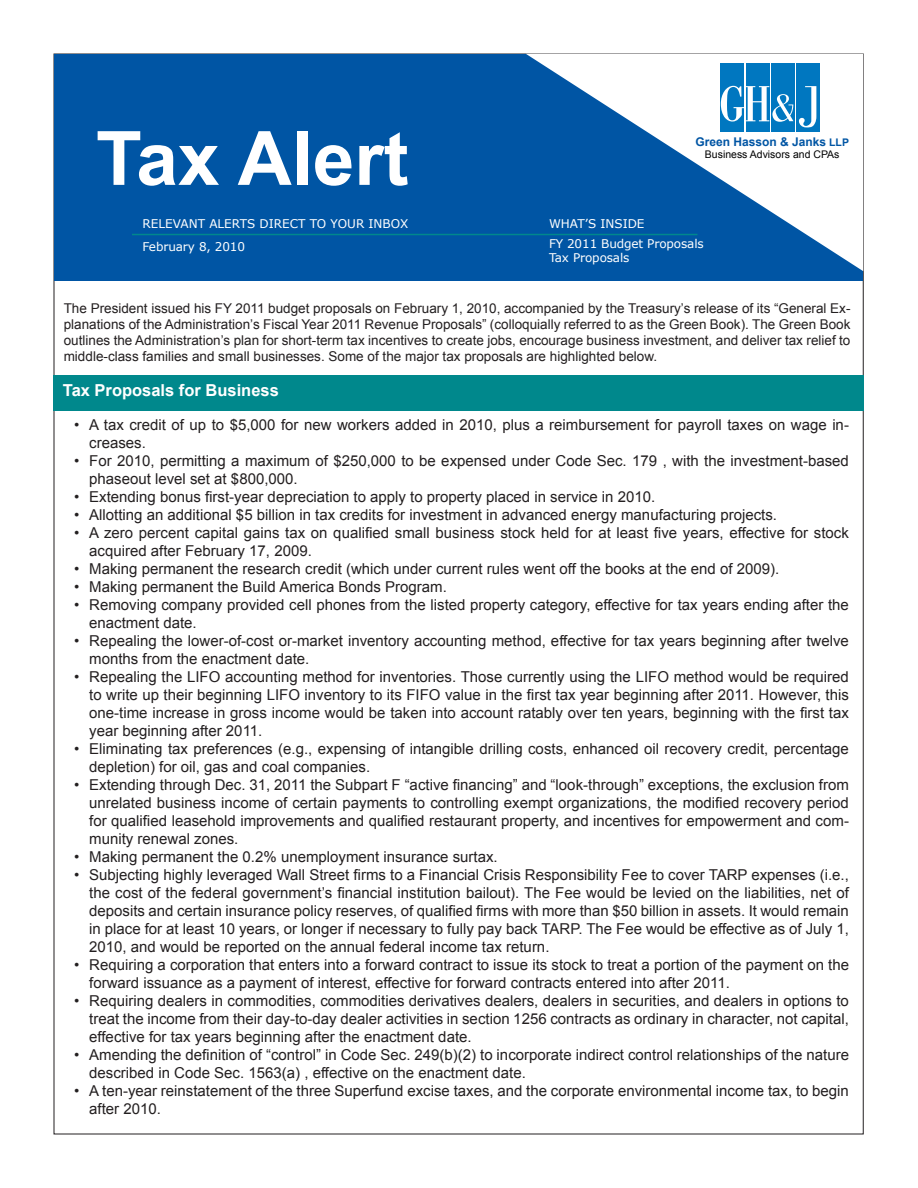
<style>
.page{position:relative;width:918px;height:1188px;background:#fff}
.page>*{position:absolute;margin:0;border:0;box-sizing:border-box;transform-origin:0 0}
.t1{font:700 75px "Arial";color:#fff}
.t2{font:700 16.5px "Arial";color:#fff}
.t3{font:15px/18px "Arial";color:#231f20}
.t4{font:13.5px/16.2px "Arial";color:#231f20;text-align:justify}
.t5{font:12px "Verdana";letter-spacing:-.01em;color:#fff}
.t6{font:700 12px "Arial";color:#0055a4}
.t7{font:10.5px "Arial";color:#000}
.s1{font-size:10.5px}
</style>
<div class="page">
<div style="left:55px;top:54px;width:808px;height:226px;background:#0055a4"></div>
<div style="left:54px;top:375px;width:810px;height:36px;background:#00888c"></div>
<hr style="left:132px;top:234px;width:566px;height:1px;background:#00888c">
<svg style="left:526px;top:54px;width:337px;height:217px"></svg>
<div style="left:721px;top:63px;width:23px;height:69px;background:#0077c0"></div>
<div style="left:746px;top:63px;width:23px;height:69px;background:#0077c0"></div>
<div style="left:771px;top:63px;width:24px;height:69px;background:#0077c0"></div>
<div style="left:797px;top:63px;width:23px;height:69px;background:#0077c0"></div>
<svg style="left:799px;top:86px;width:17px;height:42px"></svg>
<svg style="left:721px;top:86px;width:72px;height:36px"></svg>
<p class="t1" style="left:96px;top:109px;width:314px">Tax Alert</p>
<p class="t5" style="left:143px;top:216px;width:267px">RELEVANT ALERTS DIRECT TO YOUR INBOX</p>
<p class="t5" style="left:549px;top:216px;width:97px">WHAT’S INSIDE</p>
<p class="t5" style="left:549px;top:236px;width:156px">FY 2011 Budget Proposals</p>
<p class="t5" style="left:549px;top:250px;width:82px">Tax Proposals</p>
<p class="t4" style="left:64px;top:300px;width:788px">The President issued his FY 2011 budget proposals on February 1, 2010, accompanied by the Treasury’s release of its “General Ex&shy;planations of the Administration’s Fiscal Year 2011 Revenue Proposals” (colloquially referred to as the Green Book). The Green Book outlines the Administration’s plan for short-term tax incentives to create jobs, encourage business investment, and deliver tax relief to middle-class families and small businesses. Some of the major tax proposals are highlighted below.</p>
<p class="t6" style="left:696px;top:133px;width:155px">Green Hasson &amp; Janks <span class="s1">LLP</span></p>
<p class="t7" style="left:705px;top:148px;width:136px">Business Advisors and CPAs</p>
<p class="t5" style="left:142px;top:239px;width:104px">February 8, 2010</p>
<p class="t2" style="left:63px;top:379px;width:218px">Tax Proposals for Business</p>
<p class="t3" style="left:89px;top:416px;width:761px;text-indent:-15px">• A tax credit of up to $5,000 for new workers added in 2010, plus a reimbursement for payroll taxes on wage in&shy;creases.</p>
<p class="t3" style="left:89px;top:452px;width:761px;text-indent:-15px">• For 2010, permitting a maximum of $250,000 to be expensed under Code Sec. 179 , with the investment-based phaseout level set at $800,000.</p>
<p class="t3" style="left:74px;top:488px;width:583px">• Extending bonus first-year depreciation to apply to property placed in service in 2010.</p>
<p class="t3" style="left:74px;top:506px;width:704px">• Allotting an additional $5 billion in tax credits for investment in advanced energy manufacturing projects.</p>
<p class="t3" style="left:89px;top:524px;width:761px;text-indent:-15px">• A zero percent capital gains tax on qualified small business stock held for at least five years, effective for stock acquired after February 17, 2009.</p>
<p class="t3" style="left:74px;top:560px;width:707px">• Making permanent the research credit (which under current rules went off the books at the end of 2009).</p>
<p class="t3" style="left:74px;top:578px;width:374px">• Making permanent the Build America Bonds Program.</p>
<p class="t3" style="left:89px;top:596px;width:761px;text-indent:-15px">• Removing company provided cell phones from the listed property category, effective for tax years ending after the enactment date.</p>
<p class="t3" style="left:89px;top:632px;width:761px;text-indent:-15px">• Repealing the lower-of-cost or-market inventory accounting method, effective for tax years beginning after twelve months from the enactment date.</p>
<p class="t3" style="left:89px;top:668px;width:761px;text-align:justify;text-indent:-15px">• Repealing the LIFO accounting method for inventories. Those currently using the LIFO method would be required to write up their beginning LIFO inventory to its FIFO value in the first tax year beginning after 2011. However, this one-time increase in gross income would be taken into account ratably over ten years, beginning with the first tax year beginning after 2011.</p>
<p class="t3" style="left:89px;top:740px;width:761px;text-indent:-15px">• Eliminating tax preferences (e.g., expensing of intangible drilling costs, enhanced oil recovery credit, percentage depletion) for oil, gas and coal companies.</p>
<p class="t3" style="left:89px;top:776px;width:761px;text-align:justify;text-indent:-15px">• Extending through Dec. 31, 2011 the Subpart F “active financing” and “look-through” exceptions, the exclusion from unrelated business income of certain payments to controlling exempt organizations, the modified recovery period for qualified leasehold improvements and qualified restaurant property, and incentives for empowerment and com&shy;munity renewal zones.</p>
<p class="t3" style="left:74px;top:848px;width:425px">• Making permanent the 0.2% unemployment insurance surtax.</p>
<p class="t3" style="left:89px;top:866px;width:761px;text-align:justify;text-indent:-15px">• Subjecting highly leveraged Wall Street firms to a Financial Crisis Responsibility Fee to cover TARP expenses (i.e., the cost of the federal government’s financial institution bailout). The Fee would be levied on the liabilities, net of deposits and certain insurance policy reserves, of qualified firms with more than $50 billion in assets. It would remain in place for at least 10 years, or longer if necessary to fully pay back TARP. The Fee would be effective as of July 1, 2010, and would be reported on the annual federal income tax return.</p>
<p class="t3" style="left:89px;top:956px;width:761px;text-indent:-15px">• Requiring a corporation that enters into a forward contract to issue its stock to treat a portion of the payment on the forward issuance as a payment of interest, effective for forward contracts entered into after 2011.</p>
<p class="t3" style="left:89px;top:992px;width:761px;text-align:justify;text-indent:-15px">• Requiring dealers in commodities, commodities derivatives dealers, dealers in securities, and dealers in options to treat the income from their day-to-day dealer activities in section 1256 contracts as ordinary in character, not capital, effective for tax years beginning after the enactment date.</p>
<p class="t3" style="left:89px;top:1046px;width:761px;text-indent:-15px">• Amending the definition of “control” in Code Sec. 249(b)(2) to incorporate indirect control relationships of the nature described in Code Sec. 1563(a) , effective on the enactment date.</p>
<p class="t3" style="left:89px;top:1082px;width:761px;text-indent:-15px">• A ten-year reinstatement of the three Superfund excise taxes, and the corporate environmental income tax, to begin after 2010.</p>
</div>
